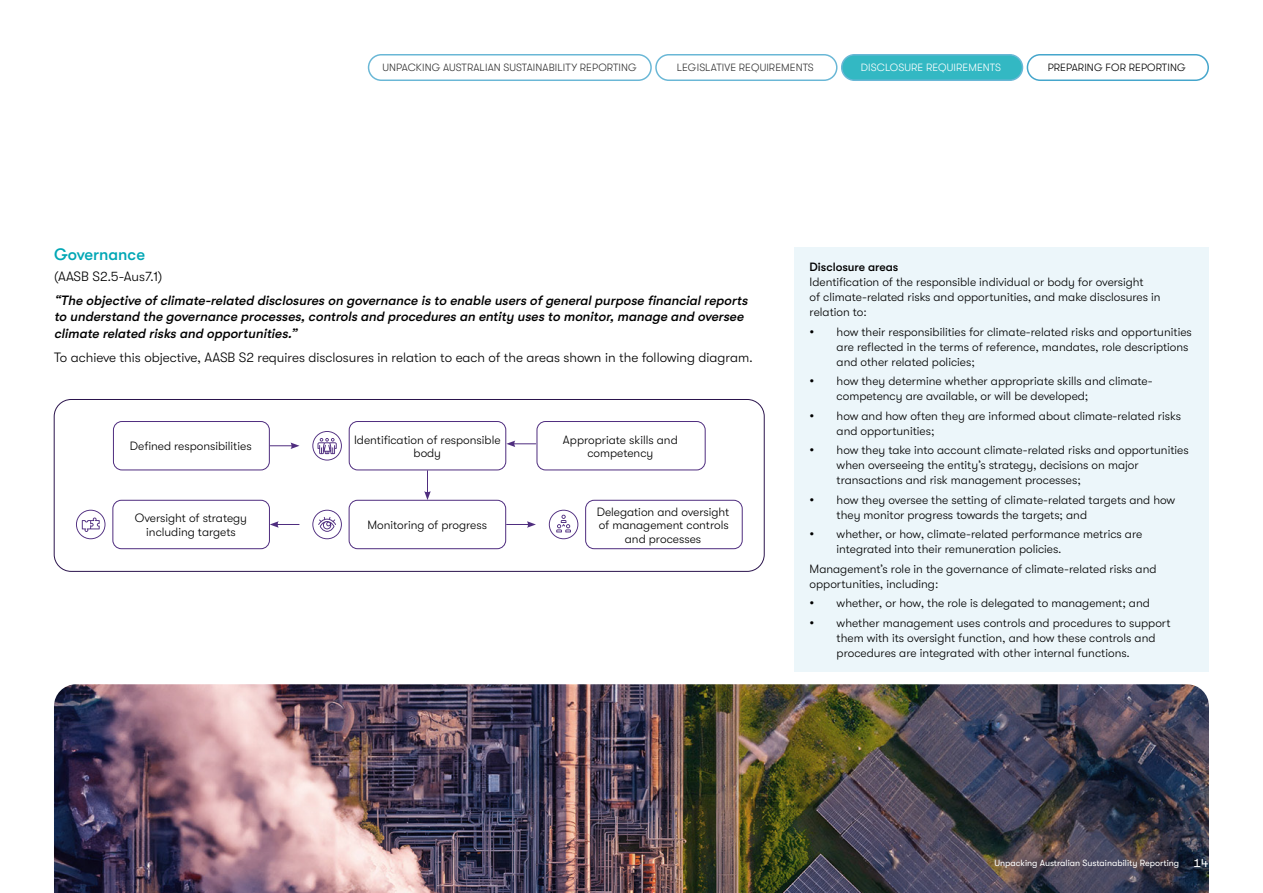
<style>
.page{position:relative;width:1263px;height:893px;background:#fff}
.page>*{position:absolute;margin:0;border:0;box-sizing:border-box;transform-origin:0 0}
.t1{font:500 16.5px "GT Walsheim";color:#00a7b5}
.t2{font:italic 500 13.5px/16.5px "GT Walsheim";color:#000}
.t3{font:300 13.5px "GT Walsheim";color:#000}
.t4{font:300 12px/15px "GT Walsheim";color:#000}
.t5{font:500 12px "GT Walsheim";color:#000}
.t6{font:300 10.5px "GT Walsheim";letter-spacing:.01em;color:#000}
.t7{font:300 10.5px "GT Walsheim";letter-spacing:.01em;color:#fff}
.t8{font:9px "GT Walsheim";color:#fff}
.s1{font-size:13.5px}
.s2{font-size:12px}
</style>
<div class="page">
<div style="left:795px;top:247px;width:414px;height:425px;background:#ecf6fa"></div>
<img style="left:54px;top:684px;width:1155px;height:209px">
<div style="left:54px;top:399px;width:711px;height:173px;border:1px solid #2b144d;border-radius:17px"></div>
<svg style="left:270px;top:521px;width:29px;height:7px"></svg>
<svg style="left:506px;top:521px;width:30px;height:7px"></svg>
<svg style="left:312px;top:510px;width:30px;height:29px"></svg>
<div style="left:349px;top:500px;width:157px;height:49px;border:1px solid #4f2d7f;border-radius:9px"></div>
<svg style="left:549px;top:510px;width:29px;height:29px"></svg>
<div style="left:585px;top:500px;width:158px;height:49px;border:1px solid #4f2d7f;border-radius:9px"></div>
<svg style="left:76px;top:510px;width:29px;height:29px"></svg>
<div style="left:112px;top:500px;width:158px;height:49px;border:1px solid #4f2d7f;border-radius:9px"></div>
<svg style="left:312px;top:431px;width:30px;height:30px"></svg>
<div style="left:349px;top:421px;width:157px;height:49px;border:1px solid #4f2d7f;border-radius:9px"></div>
<div style="left:537px;top:421px;width:168px;height:49px;border:1px solid #4f2d7f;border-radius:9px"></div>
<div style="left:113px;top:421px;width:157px;height:49px;border:1px solid #4f2d7f;border-radius:9px"></div>
<svg style="left:506px;top:441px;width:30px;height:6px"></svg>
<svg style="left:270px;top:442px;width:29px;height:7px"></svg>
<svg style="left:424px;top:471px;width:7px;height:29px"></svg>
<div style="left:842px;top:55px;width:180px;height:25px;background:#33b8c3;border-radius:13px"></div>
<div style="left:841px;top:54px;width:182px;height:27px;border:2px solid #45a6cc;border-radius:13px"></div>
<div style="left:1027px;top:54px;width:182px;height:27px;border:2px solid #45a6cc;border-radius:13px"></div>
<div style="left:655px;top:54px;width:182px;height:27px;border:2px solid #45a6cc;border-radius:13px"></div>
<div style="left:368px;top:54px;width:284px;height:27px;border:2px solid #45a6cc;border-radius:13px"></div>
<p class="t6" style="left:382px;top:62px;width:256px">UNPACKING AUSTRALIAN SUSTAINABILITY REPORTING</p>
<p class="t6" style="left:677px;top:62px;width:139px">LEGISLATIVE REQUIREMENTS</p>
<p class="t7" style="left:861px;top:62px;width:142px">DISCLOSURE REQUIREMENTS</p>
<p class="t6" style="left:1048px;top:62px;width:140px">PREPARING FOR REPORTING</p>
<h1 class="t1" style="left:54px;top:245px;width:93px">Governance</h1>
<p class="t3" style="left:54px;top:268px;width:110px">(AASB S2.5-Aus7.1)</p>
<p class="t2" style="left:54px;top:292px;width:698px">“The objective ofclimate-related disclosures on governance is to enable users ofgeneralpurpose financialreports to understand the governance processes,controls and procedures an entity uses to monitor,manage and oversee climate related risks and opportunities.”</p>
<p class="t3" style="left:54px;top:349px;width:700px">To achieve this objective, AASB S2 requires disclosures in relation to each of the areas shown in the following diagram.</p>
<p class="t4" style="left:130px;top:439px;width:123px">Defined responsibilities</p>
<p class="t4" style="left:135px;top:512px;width:114px;line-height:13.5px;text-align:center">Oversight of strategy including targets</p>
<p class="t4" style="left:354px;top:433px;width:148px;line-height:13.5px;text-align:center">Identification of responsible body</p>
<p class="t4" style="left:563px;top:433px;width:116px;line-height:13.5px;text-align:center">Appropriate skills and competency</p>
<p class="t4" style="left:367px;top:518px;width:121px">Monitoring of progress</p>
<p class="t4" style="left:597px;top:505px;width:134px;line-height:13.5px;text-align:center">Delegation and oversight of management controls and processes</p>
<p class="t5" style="left:810px;top:260px;width:90px">Disclosure areas</p>
<p class="t4" style="left:810px;top:275px;width:352px">Identification of the responsible individual or body for oversight<br>of climate-related risks and opportunities, and make disclosures in relation to:</p>
<p class="t4" style="left:837px;top:324px;width:357px;text-indent:-27px"><span class="s1">•</span> how their responsibilities for climate-related risks and opportunities are reflected in the terms of reference, mandates, role descriptions and other related policies;</p>
<p class="t4" style="left:837px;top:374px;width:318px;text-indent:-27px"><span class="s1">•</span> how they determine whether appropriate skills and climate&shy;competency are available, or will be developed;</p>
<p class="t4" style="left:837px;top:408px;width:346px;text-indent:-27px"><span class="s1">•</span> how and how often they are informed about climate-related risks and opportunities;</p>
<p class="t4" style="left:837px;top:443px;width:354px;text-indent:-27px"><span class="s1">•</span> how they take into account climate-related risks and opportunities when overseeing the entity’s strategy, decisions on major transactions and risk management processes;</p>
<p class="t4" style="left:837px;top:492px;width:340px;text-indent:-27px"><span class="s1">•</span> how they oversee the setting of climate-related targets and how they monitor progress towards the targets; and</p>
<p class="t4" style="left:837px;top:527px;width:307px;text-indent:-27px"><span class="s1">•</span> whether, or how, climate-related performance metrics are integrated into their remuneration policies.</p>
<p class="t4" style="left:810px;top:561px;width:348px">Management’s role in the governance of climate-related risks and opportunities, including:</p>
<p class="t4" style="left:810px;top:596px;width:342px"><span class="s1">•</span> whether, or how, the role is delegated to management; and</p>
<p class="t4" style="left:837px;top:615px;width:335px;text-indent:-27px"><span class="s1">•</span> whether management uses controls and procedures to support them with its oversight function, and how these controls and procedures are integrated with other internal functions.</p>
<p class="t8" style="left:994px;top:858px;width:216px">Unpacking Australian Sustainability Reporting <span class="s2">14</span></p>
</div>
